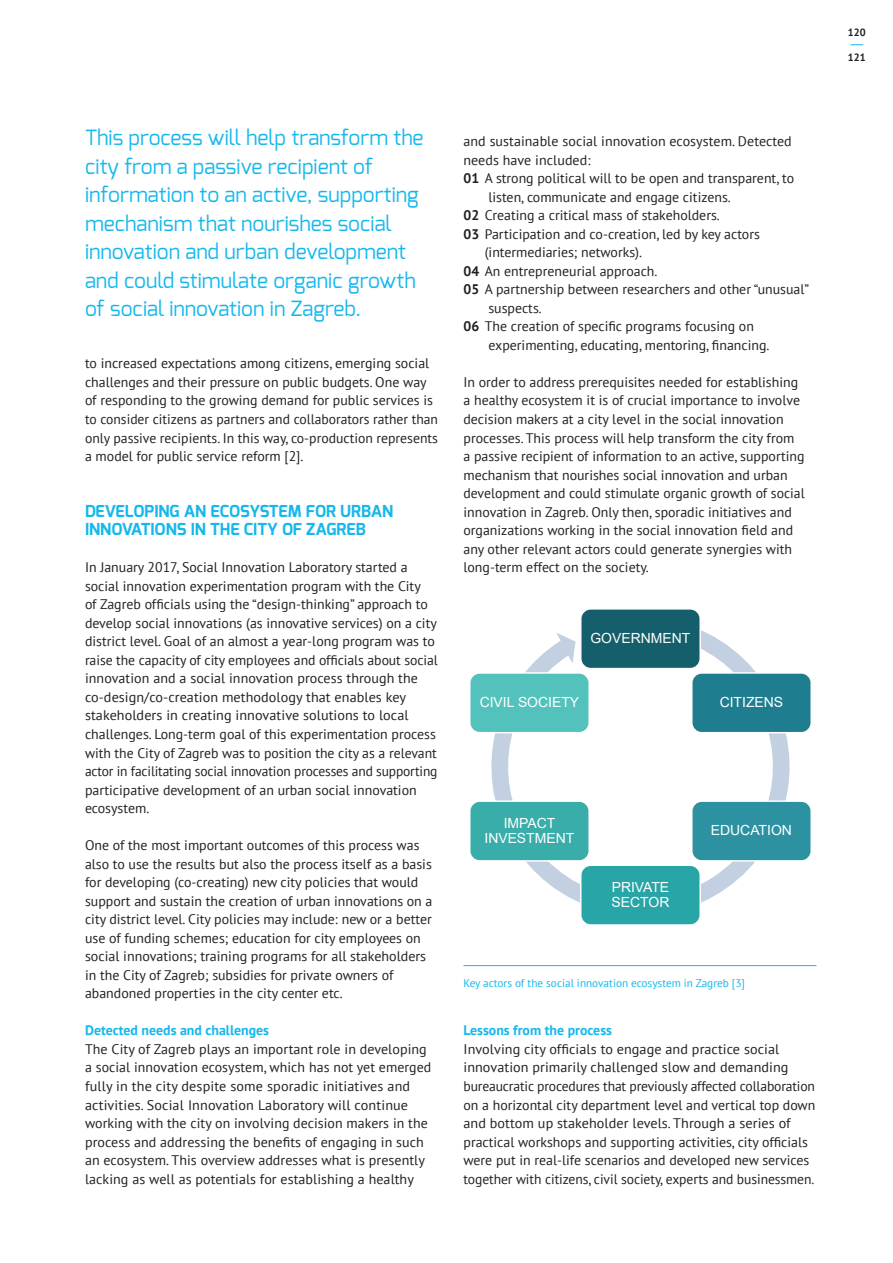
<style>
.page{position:relative;width:893px;height:1263px;background:#fff}
.page>*{position:absolute;margin:0;border:0;box-sizing:border-box;transform-origin:0 0}
.t1{font:21px/28.5px "Exo";color:#15b8ec}
.t2{font:700 16.5px/18px "Exo";color:#15b8ec}
.t3{font:13.95px/14.5px "Arial";color:#fff}
.t4{font:13.8px/18.5px "PT Sans";color:#231f20}
.t5{font:700 13.8px "PT Sans";color:#15b8ec}
.t6{font:11.25px "PT Sans";color:#15b8ec}
.t7{font:700 10.5px "PT Sans";color:#231f20}
.s1{font-weight:700}
</style>
<div class="page">
<svg style="left:491px;top:630px;width:299px;height:273px"></svg>
<div style="left:580px;top:608px;width:121px;height:61px;background:#145f6b;border:1px solid #fff;border-radius:10px"></div>
<div style="left:691px;top:672px;width:121px;height:61px;background:#1f7d90;border:1px solid #fff;border-radius:10px"></div>
<div style="left:691px;top:800px;width:121px;height:62px;background:#2c92a2;border:1px solid #fff;border-radius:10px"></div>
<div style="left:580px;top:864px;width:121px;height:62px;background:#28a5a7;border:1px solid #fff;border-radius:10px"></div>
<div style="left:469px;top:800px;width:121px;height:62px;background:#38ada9;border:1px solid #fff;border-radius:10px"></div>
<div style="left:469px;top:672px;width:121px;height:61px;background:#53c2bc;border:1px solid #fff;border-radius:10px"></div>
<hr style="left:463px;top:965px;width:353px;height:1px;background:#15b8ec">
<svg style="left:850px;top:44px;width:13px;height:1px"></svg>
<p class="t1" style="left:85px;top:123px;width:340px">This process will help transform the city from a passive recipient of information to an active, supporting mechanism that nourishes social innovation and urban development and could stimulate organic growth of social innovation in Zagreb.</p>
<p class="t4" style="left:85px;top:354px;width:354px">to increased expectations among citizens, emerging social challenges and their pressure on public budgets. One way of responding to the growing demand for public services is to consider citizens as partners and collaborators rather than only passive recipients. In this way, co-production represents a model for public service reform [2].</p>
<p class="t2" style="left:85px;top:502px;width:310px">DEVELOPING AN ECOSYSTEM FOR URBAN<br>INNOVATIONS IN THE CITY OF ZAGREB</p>
<p class="t4" style="left:85px;top:558px;width:354px">In January 2017, Social Innovation Laboratory started a social innovation experimentation program with the City<br>of Zagreb officials using the “design-thinking” approach to develop social innovations (as innovative services) on a city district level. Goal of an almost a year-long program was to raise the capacity of city employees and officials about social innovation and a social innovation process through the co-design/co-creation methodology that enables key stakeholders in creating innovative solutions to local challenges. Long-term goal of this experimentation process with the City of Zagreb was to position the city as a relevant actor in facilitating social innovation processes and supporting participative development of an urban social innovation ecosystem.</p>
<p class="t4" style="left:85px;top:836px;width:349px">One of the most important outcomes of this process was also to use the results but also the process itself as a basis for developing (co-creating) new city policies that would support and sustain the creation of urban innovations on a city district level. City policies may include: new or a better use of funding schemes; education for city employees on social innovations; training programs for all stakeholders in the City of Zagreb; subsidies for private owners of abandoned properties in the city center etc.</p>
<p class="t5" style="left:85px;top:1021px;width:186px">Detected needs and challenges</p>
<p class="t4" style="left:85px;top:1039px;width:348px">The City of Zagreb plays an important role in developing a social innovation ecosystem, which has not yet emerged fully in the city despite some sporadic initiatives and activities. Social Innovation Laboratory will continue working with the city on involving decision makers in the process and addressing the benefits of engaging in such an ecosystem. This overview addresses what is presently lacking as well as potentials for establishing a healthy</p>
<p class="t4" style="left:463px;top:132px;width:330px">and sustainable social innovation ecosystem. Detected</p>
<p class="t4" style="left:463px;top:150px;width:128px">needs have included:</p>
<p class="t4" style="left:463px;top:169px;width:332px"><span class="s1">01</span> A strong political will to be open and transparent, to</p>
<p class="t4" style="left:488px;top:187px;width:244px">listen, communicate and engage citizens.</p>
<p class="t4" style="left:463px;top:206px;width:258px"><span class="s1">02</span> Creating a critical mass of stakeholders.</p>
<p class="t4" style="left:463px;top:224px;width:298px"><span class="s1">03</span> Participation and co-creation, led by key actors</p>
<p class="t4" style="left:485px;top:243px;width:159px">(intermediaries; networks).</p>
<p class="t4" style="left:463px;top:261px;width:195px"><span class="s1">04</span> An entrepreneurial approach.</p>
<p class="t4" style="left:463px;top:280px;width:347px"><span class="s1">05</span> A partnership between researchers and other “unusual”</p>
<p class="t4" style="left:488px;top:298px;width:55px">suspects.</p>
<p class="t4" style="left:463px;top:317px;width:292px"><span class="s1">06</span> The creation of specific programs focusing on</p>
<p class="t4" style="left:488px;top:335px;width:282px">experimenting, educating, mentoring, financing.</p>
<p class="t4" style="left:463px;top:372px;width:343px">In order to address prerequisites needed for establishing a healthy ecosystem it is of crucial importance to involve decision makers at a city level in the social innovation processes. This process will help transform the city from a passive recipient of information to an active, supporting mechanism that nourishes social innovation and urban development and could stimulate organic growth of social innovation in Zagreb. Only then, sporadic initiatives and organizations working in the social innovation field and any other relevant actors could generate synergies with long-term effect on the society.</p>
<p class="t3" style="left:590px;top:631px;width:101px">GOVERNMENT</p>
<p class="t3" style="left:480px;top:695px;width:101px">CIVIL SOCIETY</p>
<p class="t3" style="left:720px;top:695px;width:65px">CITIZENS</p>
<p class="t3" style="left:484px;top:816px;width:91px;text-align:center">IMPACT<br>INVESTMENT</p>
<p class="t3" style="left:611px;top:880px;width:59px">PRIVATE<br>SECTOR</p>
<p class="t3" style="left:711px;top:823px;width:83px">EDUCATION</p>
<p class="t6" style="left:463px;top:976px;width:283px">Key actors of the social innovation ecosystem in Zagreb [3]</p>
<p class="t5" style="left:463px;top:1021px;width:150px">Lessons from the process</p>
<p class="t4" style="left:463px;top:1039px;width:353px">Involving city officials to engage and practice social innovation primarily challenged slow and demanding bureaucratic procedures that previously affected collaboration on a horizontal city department level and vertical top down and bottom up stakeholder levels. Through a series of practical workshops and supporting activities, city officials were put in real-life scenarios and developed new services together with citizens, civil society, experts and businessmen.</p>
<p class="t7" style="left:848px;top:25px;width:19px">120</p>
<p class="t7" style="left:848px;top:50px;width:19px">121</p>
</div>
